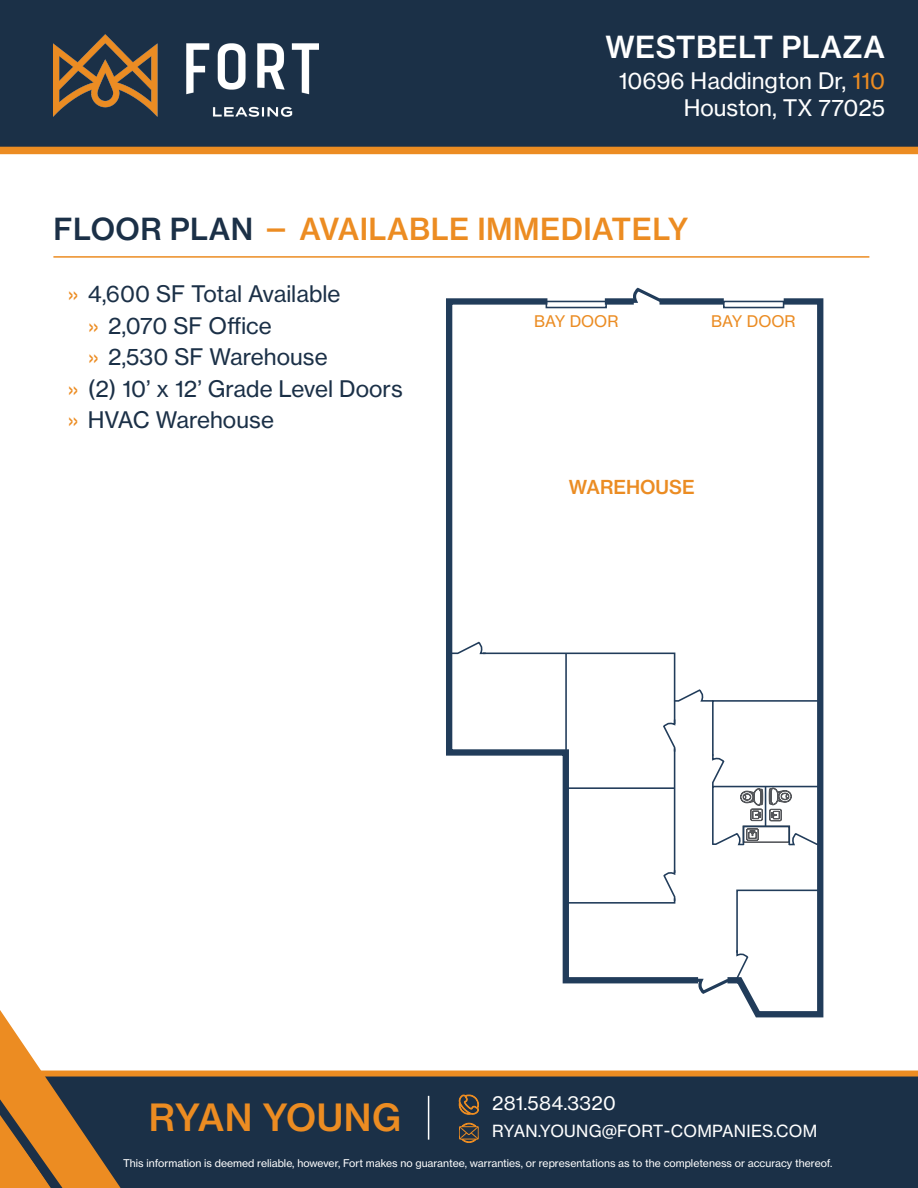
<style>
.page{position:relative;width:918px;height:1188px;background:#fff}
.page>*{position:absolute;margin:0;border:0;box-sizing:border-box;transform-origin:0 0}
.t1{font:37.05px "N Haas Grotesk TX Pro 65 Md";letter-spacing:.015em;color:#ec8c22}
.t2{font:30px "N Haas Grotesk TX Pro 65 Md";letter-spacing:.015em;color:#ec8c22}
.t3{font:30px "N Haas Grotesk TX Pro 65 Md";letter-spacing:.015em;color:#fff}
.t4{font:22.5px "N Haas Grotesk TX Pro 55 Rg";color:#1b3047}
.t5{font:22.5px "N Haas Grotesk TX Pro 55 Rg";color:#fff}
.t6{font:18.9px "N Haas Grotesk TX Pro 65 Md";color:#eb8c23}
.t7{font:18.3px "N Haas Grotesk TX Pro 55 Rg";letter-spacing:.015em;color:#fff}
.t8{font:16.5px "N Haas Grotesk TX Pro 55 Rg";letter-spacing:.015em;color:#fff}
.t9{font:15.75px "N Haas Grotesk TX Pro 55 Rg";color:#eb8c23}
.t10{font:10.5px "N Haas Grotesk TX Pro 55 Rg";color:#fff}
.s1{color:#ec8c22}
.s2{color:#1b3047}
</style>
<div class="page">
<svg style="left:446px;top:298px;width:248px;height:686px"></svg>
<div style="left:660px;top:298px;width:64px;height:7px;background:#213c5a"></div>
<svg style="left:721px;top:298px;width:103px;height:720px"></svg>
<svg style="left:629px;top:290px;width:40px;height:14px"></svg>
<div style="left:546px;top:301px;width:61px;height:7px;border:2px solid #213c5a"></div>
<div style="left:723px;top:301px;width:61px;height:7px;border:2px solid #213c5a"></div>
<hr style="left:674px;top:748px;width:1px;height:125px;background:#213c5a">
<svg style="left:564px;top:869px;width:112px;height:35px"></svg>
<svg style="left:694px;top:889px;width:126px;height:108px"></svg>
<svg style="left:447px;top:643px;width:375px;height:203px"></svg>
<div style="left:0;top:0;width:918px;height:154px;background:#1b3047"></div>
<hr style="left:53px;top:256px;width:816px;height:2px;background:#ec8c22">
<div style="left:121px;top:1071px;width:797px;height:117px;background:#1b3047"></div>
<svg style="left:0;top:1010px;width:121px;height:178px"></svg>
<svg style="left:459px;top:1094px;width:21px;height:21px"></svg>
<svg style="left:459px;top:1123px;width:20px;height:20px"></svg>
<hr style="left:428px;top:1096px;width:1px;height:44px;background:#fff">
<img style="left:53px;top:35px;width:265px;height:82px">
<p class="t3" style="left:605px;top:29px;width:281px">WESTBELT PLAZA</p>
<p class="t5" style="left:619px;top:67px;width:268px">10696 Haddington Dr, <span class="s1">110</span></p>
<p class="t5" style="left:684px;top:94px;width:203px">Houston, TX 77025</p>
<p class="t2" style="left:54px;top:210px;width:637px"><span class="s2">FLOOR PLAN</span> — AVAILABLE IMMEDIATELY</p>
<p class="t4" style="left:68px;top:280px;width:275px"><span class="s1">»</span> 4,600 SF Total Available</p>
<p class="t4" style="left:88px;top:312px;width:186px"><span class="s1">»</span> 2,070 SF Office</p>
<p class="t4" style="left:88px;top:343px;width:241px"><span class="s1">»</span> 2,530 SF Warehouse</p>
<p class="t4" style="left:68px;top:375px;width:337px"><span class="s1">»</span> (2) 10’ x 12’ Grade Level Doors</p>
<p class="t4" style="left:68px;top:406px;width:208px"><span class="s1">»</span> HVAC Warehouse</p>
<p class="t9" style="left:534px;top:311px;width:86px">BAY DOOR</p>
<p class="t9" style="left:711px;top:311px;width:86px">BAY DOOR</p>
<p class="t6" style="left:569px;top:476px;width:127px">WAREHOUSE</p>
<p class="t1" style="left:149px;top:1095px;width:254px">RYAN YOUNG</p>
<p class="t7" style="left:492px;top:1092px;width:125px">281.584.3320</p>
<p class="t8" style="left:492px;top:1121px;width:327px">RYAN.YOUNG@FORT-COMPANIES.COM</p>
<p class="t10" style="left:123px;top:1157px;width:711px">This information is deemed reliable, however, Fort makes no guarantee, warranties, or representations as to the completeness or accuracy thereof.</p>
</div>
